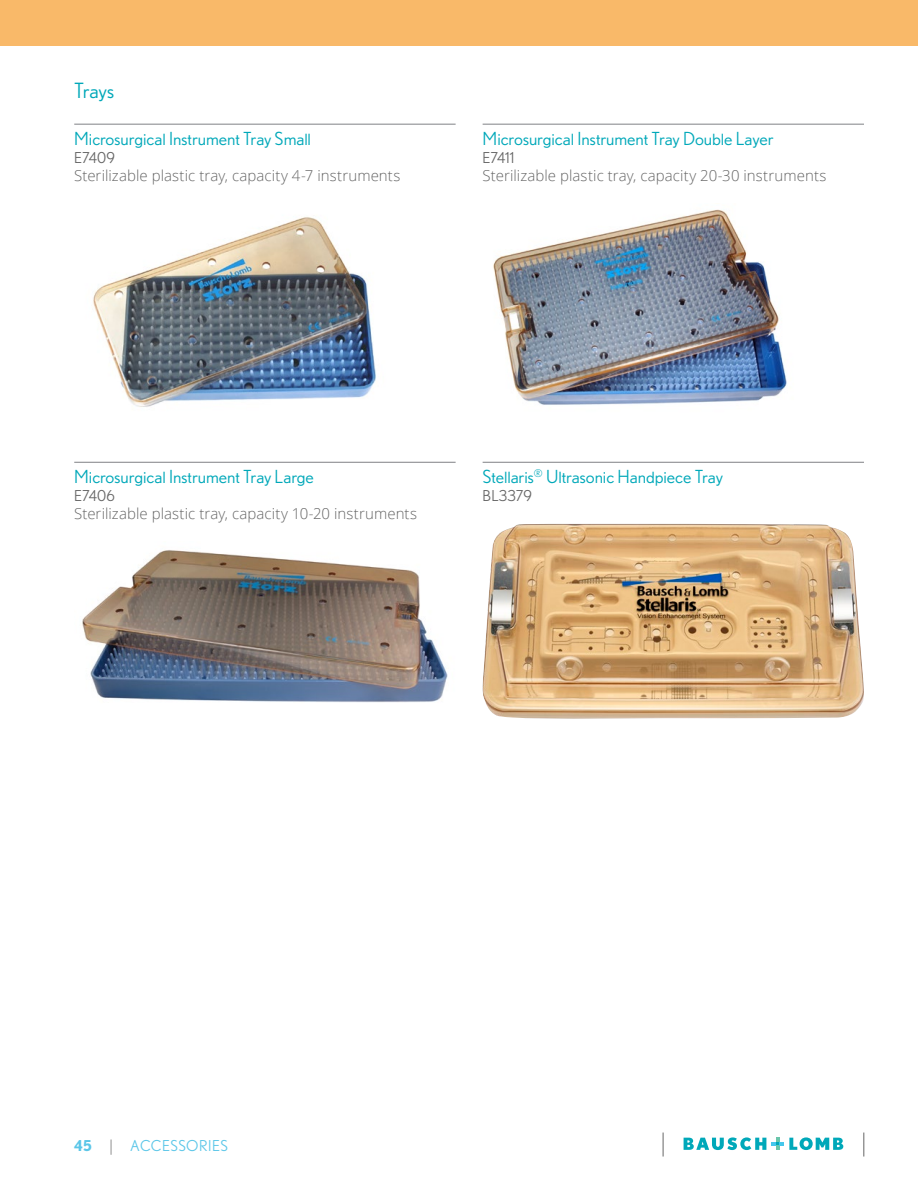
<style>
.page{position:relative;width:918px;height:1188px;background:#fff}
.page>*{position:absolute;margin:0;border:0;box-sizing:border-box;transform-origin:0 0}
.Item_grouping{font:21px "Nobel BL";letter-spacing:-.01em;color:#00a8b9}
.Item{font:18px "Nobel BL";letter-spacing:-.005em;color:#00a8b9}
.Item_Detail{font:300 15px "Open Sans";letter-spacing:.005em;color:#666}
.Item_number{font:15px "Nobel BL";letter-spacing:-.005em;color:#666}
.t1{font:15px "Nobel BL";letter-spacing:.025em;color:#5bc6e8}
.s1{font-weight:700}
.s2{font-family:"Open Sans";font-weight:300;color:#666}
</style>
<div class="page">
<svg style="left:663px;top:1133px;width:1px;height:24px"></svg>
<svg style="left:864px;top:1133px;width:1px;height:24px"></svg>
<svg style="left:684px;top:1137px;width:82px;height:13px"></svg>
<svg style="left:772px;top:1137px;width:71px;height:13px"></svg>
<div style="left:0;top:0;width:918px;height:46px;background:#f9b969"></div>
<hr style="left:74px;top:124px;width:382px;height:1px;background:#808185">
<hr style="left:74px;top:462px;width:382px;height:1px;background:#808185">
<img style="left:93px;top:217px;width:283px;height:190px">
<img style="left:82px;top:550px;width:366px;height:153px">
<hr style="left:483px;top:124px;width:381px;height:1px;background:#808185">
<hr style="left:483px;top:462px;width:381px;height:1px;background:#808185">
<img style="left:493px;top:209px;width:294px;height:196px">
<img style="left:483px;top:524px;width:381px;height:195px">
<p class="Item_grouping" style="left:74px;top:78px;width:42px">Trays</p>
<p class="Item" style="left:74px;top:128px;width:238px">Microsurgical Instrument Tray Small</p>
<p class="Item_number" style="left:74px;top:149px;width:42px">E7409</p>
<p class="Item_Detail" style="left:74px;top:165px;width:328px">Sterilizable plastic tray, capacity 4-7 instruments</p>
<p class="Item" style="left:483px;top:128px;width:292px">Microsurgical Instrument Tray Double Layer</p>
<p class="Item_number" style="left:483px;top:149px;width:33px">E7411</p>
<p class="Item_Detail" style="left:483px;top:165px;width:345px">Sterilizable plastic tray, capacity 20-30 instruments</p>
<p class="Item" style="left:74px;top:466px;width:241px">Microsurgical Instrument Tray Large</p>
<p class="Item_number" style="left:74px;top:487px;width:42px">E7406</p>
<p class="Item_Detail" style="left:74px;top:503px;width:344px">Sterilizable plastic tray, capacity 10-20 instruments</p>
<p class="Item" style="left:483px;top:466px;width:242px">Stellaris<sup>®</sup> Ultrasonic Handpiece Tray</p>
<p class="Item_number" style="left:483px;top:487px;width:51px">BL3379</p>
<p class="t1" style="left:74px;top:1137px;width:155px"><span class="s1">45</span> <span class="s2">|</span> ACCESSORIES</p>
</div>
